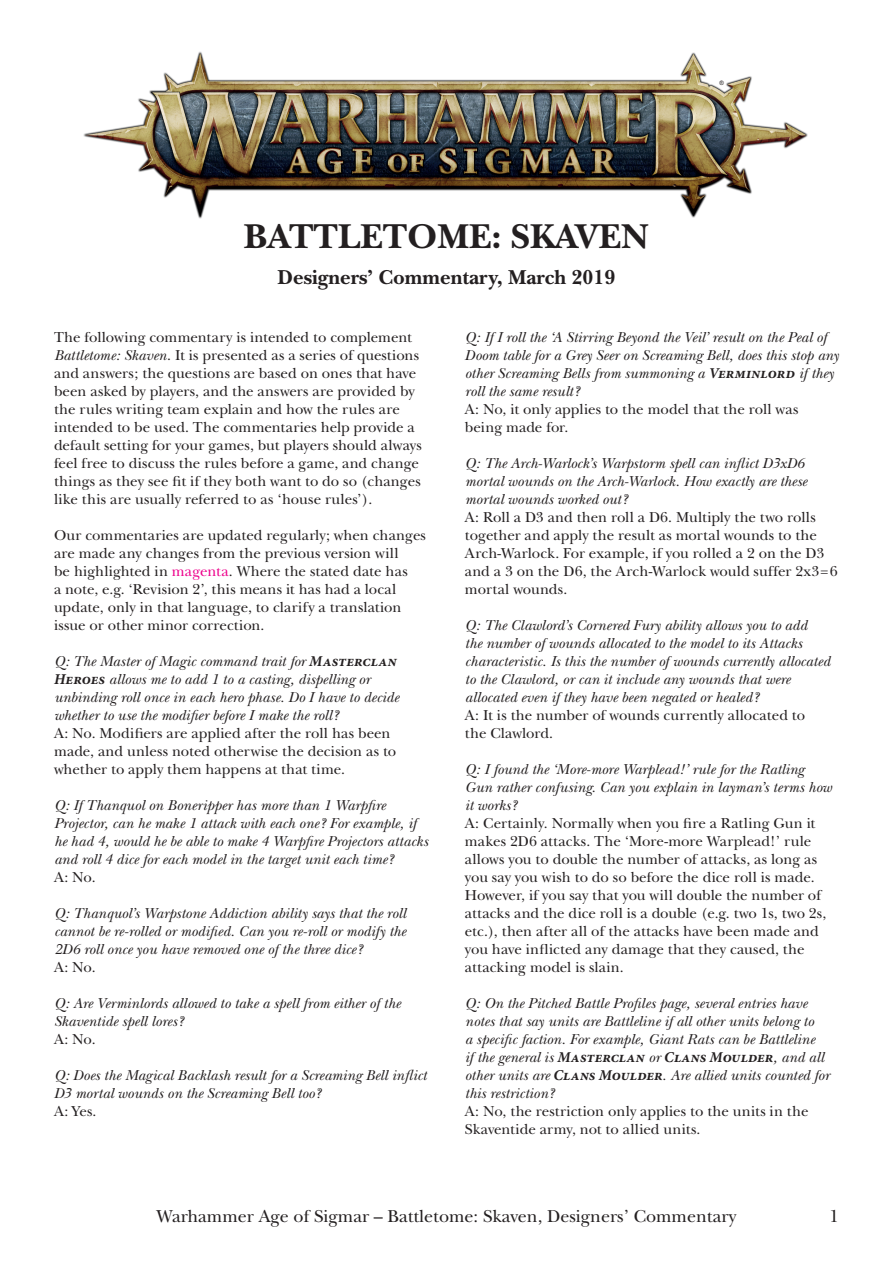
<style>
.page{position:relative;width:893px;height:1263px;background:#fff}
.page>*{position:absolute;margin:0;border:0;box-sizing:border-box;transform-origin:0 0}
.t1{font:700 36px "New Baskerville";color:#231f20}
.t2{font:700 21px "New Baskerville";color:#231f20}
.t3{font:18px "New Baskerville";color:#231f20}
.t4{font:15px/18px "New Baskerville";letter-spacing:.005em;color:#231f20}
.t5{font:italic 15px/18px "New Baskerville";letter-spacing:.005em;color:#231f20}
.t6{font:6px "Arial";color:#231f20}
.s1{font-style:italic}
.s2{color:#ed028c}
.s3{font-family:"Minion Pro";font-weight:700}
</style>
<div class="page">
<img style="left:83px;top:51px;width:725px;height:168px">
<h1 class="t1" style="left:244px;top:215px;width:407px">BATTLETOME: SKAVEN</h1>
<h2 class="t2" style="left:278px;top:265px;width:339px">Designers’ Commentary, March 2019</h2>
<p class="t6" style="left:719px;top:79px;width:6px">®</p>
<p class="t4" style="left:54px;top:328px;width:369px">The following commentary is intended to complement <span class="s1">Battletome: Skaven</span>. It is presented as a series of questions and answers; the questions are based on ones that have been asked by players, and the answers are provided by the rules writing team explain and how the rules are intended to be used. The commentaries help provide a default setting for your games, but players should always feel free to discuss the rules before a game, and change things as they see fit if they both want to do so (changes like this are usually referred to as ‘house rules’).</p>
<p class="t4" style="left:54px;top:526px;width:374px">Our commentaries are updated regularly; when changes are made any changes from the previous version will<br>be highlighted in <span class="s2">magenta</span>. Where the stated date has<br>a note, e.g. ‘Revision 2’, this means it has had a local update, only in that language, to clarify a translation issue or other minor correction.</p>
<p class="t5" style="left:54px;top:652px;width:347px">Q: The Master of Magic command trait for <span class="s3">Masterclan Heroes</span> allows me to add 1 to a casting, dispelling or unbinding roll once in each hero phase. Do I have to decide whether to use the modifier before I make the roll?</p>
<p class="t4" style="left:54px;top:724px;width:344px">A: No. Modifiers are applied after the roll has been made, and unless noted otherwise the decision as to whether to apply them happens at that time.</p>
<p class="t5" style="left:54px;top:796px;width:376px">Q: If Thanquol on Boneripper has more than 1 Warpfire Projector, can he make 1 attack with each one? For example, if he had 4, would he be able to make 4 Warpfire Projectors attacks and roll 4 dice for each model in the target unit each time?</p>
<p class="t4" style="left:54px;top:868px;width:43px">A: No.</p>
<p class="t5" style="left:54px;top:904px;width:353px;text-align:justify">Q: Thanquol’s Warpstone Addiction ability says that the roll cannot be re-rolled or modified. Can you re-roll or modify the 2D6 roll once you have removed one of the three dice?</p>
<p class="t4" style="left:54px;top:958px;width:43px">A: No.</p>
<p class="t5" style="left:54px;top:994px;width:348px">Q: Are Verminlords allowed to take a spell from either of the<br>Skaventide spell lores?</p>
<p class="t4" style="left:54px;top:1030px;width:43px">A: No.</p>
<p class="t5" style="left:54px;top:1066px;width:374px">Q: Does the Magical Backlash result for a Screaming Bell inflict<br>D3 mortal wounds on the Screaming Bell too?</p>
<p class="t4" style="left:54px;top:1102px;width:44px">A: Yes.</p>
<p class="t5" style="left:465px;top:328px;width:375px">Q: If I roll the ‘A Stirring Beyond the Veil’ result on the Peal of Doom table for a Grey Seer on Screaming Bell, does this stop any other Screaming Bells from summoning a <span class="s3">Verminlord</span> if they roll the same result?</p>
<p class="t4" style="left:465px;top:400px;width:335px">A: No, it only applies to the model that the roll was being made for.</p>
<p class="t5" style="left:465px;top:454px;width:344px">Q: The Arch-Warlock’s Warpstorm spell can inflict D3xD6 mortal wounds on the Arch-Warlock. How exactly are these mortal wounds worked out?</p>
<p class="t4" style="left:465px;top:508px;width:374px">A: Roll a D3 and then roll a D6. Multiply the two rolls together and apply the result as mortal wounds to the Arch-Warlock. For example, if you rolled a 2 on the D3 and a 3 on the D6, the Arch-Warlock would suffer 2x3=6 mortal wounds.</p>
<p class="t5" style="left:465px;top:616px;width:367px">Q: The Clawlord’s Cornered Fury ability allows you to add<br>the number of wounds allocated to the model to its Attacks characteristic. Is this the number of wounds currently allocated to the Clawlord, or can it include any wounds that were allocated even if they have been negated or healed?</p>
<p class="t4" style="left:465px;top:706px;width:342px">A: It is the number of wounds currently allocated to the Clawlord.</p>
<p class="t5" style="left:465px;top:760px;width:368px">Q: I found the ‘More-more Warplead!’ rule for the Ratling<br>Gun rather confusing. Can you explain in layman’s terms how it works?</p>
<p class="t4" style="left:465px;top:814px;width:363px">A: Certainly. Normally when you fire a Ratling Gun it makes 2D6 attacks. The ‘More-more Warplead!’ rule allows you to double the number of attacks, as long as you say you wish to do so before the dice roll is made.<br>However, if you say that you will double the number of attacks and the dice roll is a double (e.g. two 1s, two 2s, etc.), then after all of the attacks have been made and you have inflicted any damage that they caused, the attacking model is slain.</p>
<p class="t5" style="left:465px;top:994px;width:366px">Q: On the Pitched Battle Profiles page, several entries have notes that say units are Battleline if all other units belong to<br>a specific faction. For example, Giant Rats can be Battleline<br>if the general is <span class="s3">Masterclan</span> or <span class="s3">Clans Moulder</span>, and all other units are <span class="s3">Clans Moulder</span>. Are allied units counted for this restriction?</p>
<p class="t4" style="left:465px;top:1102px;width:345px">A: No, the restriction only applies to the units in the<br>Skaventide army, not to allied units.</p>
<p class="t3" style="left:157px;top:1205px;width:581px">Warhammer Age of Sigmar – Battletome: Skaven, Designers’ Commentary</p>
<p class="t3" style="left:830px;top:1205px;width:11px">1</p>
</div>
